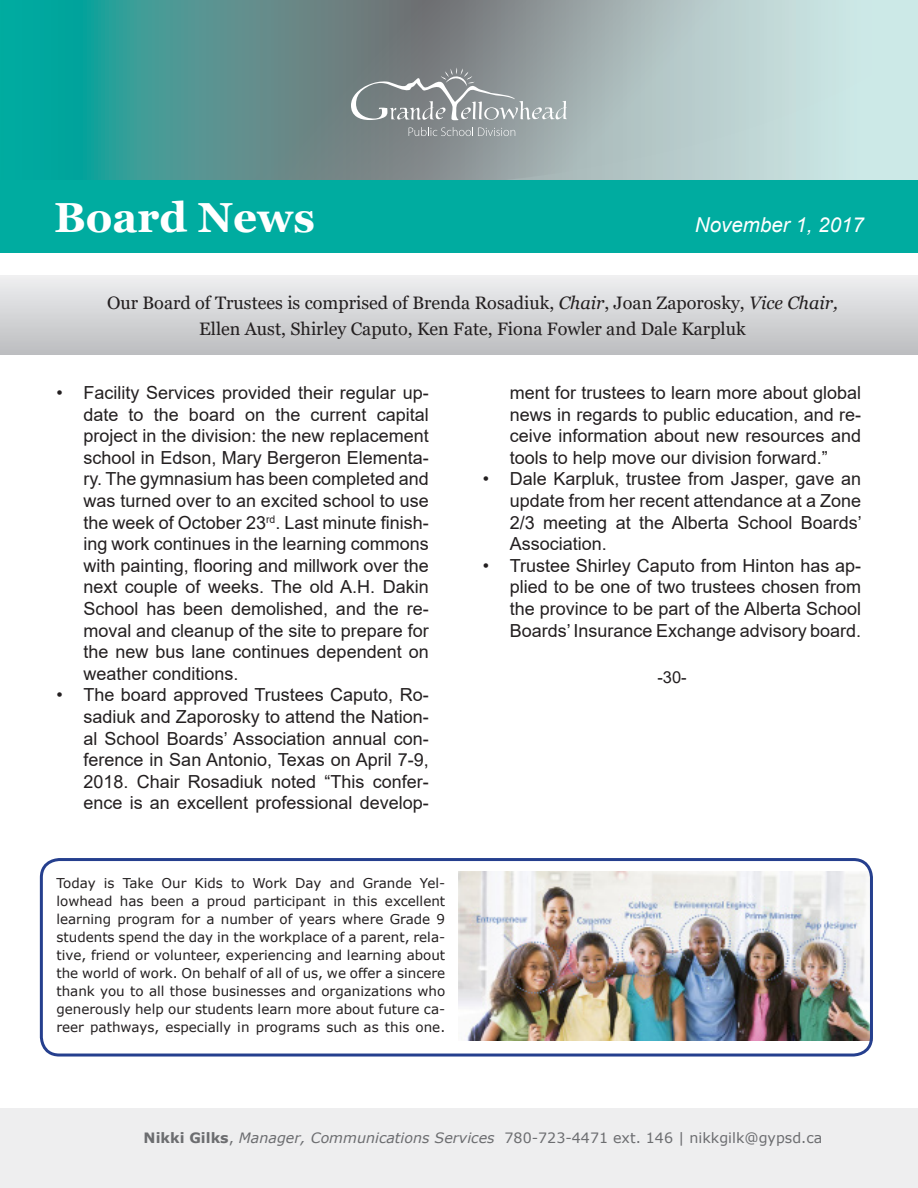
<style>
.page{position:relative;width:918px;height:1188px;background:#fff}
.page>*{position:absolute;margin:0;border:0;box-sizing:border-box;transform-origin:0 0}
.t1{font:700 42px "Georgia";color:#fff}
.t2{font:italic 20.55px "Arial";color:#fff}
.t3{font:18px/21.6px "Arial";color:#231f20;text-align:justify}
.t4{font:18px/25.5px "Georgia";color:#231f20;text-align:center}
.Bulleted_List{font:16.5px "Arial";color:#231f20}
.t5{font:14.25px "Verdana";color:#6c6d70}
.Body_Copy{font:13.5px/18px "Verdana";color:#231f20;text-align:justify}
.s1{font-style:italic}
.s2{font-weight:700}
</style>
<div class="page">
<svg style="left:0;top:0;width:918px;height:180px;background:#7eadab"></svg>
<div style="left:0;top:275px;width:918px;height:80px;background:linear-gradient(to bottom,#eff0f1,#bcbdc0)"></div>
<svg style="left:409px;top:127px;width:106px;height:9px"></svg>
<svg style="left:351px;top:68px;width:216px;height:52px;background:#949b9d"></svg>
<div style="left:0;top:180px;width:918px;height:73px;background:#00aca0"></div>
<div style="left:0;top:1108px;width:918px;height:80px;background:#eeeeef"></div>
<img style="left:458px;top:871px;width:411px;height:170px">
<div style="left:40px;top:858px;width:833px;height:199px;border:3px solid #253f8e;border-radius:18px"></div>
<p class="t1" style="left:54px;top:191px;width:262px">Board News</p>
<p class="t2" style="left:695px;top:212px;width:171px">November 1, 2017</p>
<p class="t4" style="left:107px;top:290px;width:732px">Our Board of Trustees is comprised of Brenda Rosadiuk, <span class="s1">Chair</span>, Joan Zaporosky, <span class="s1">Vice Chair,<br></span>Ellen Aust, Shirley Caputo, Ken Fate, Fiona Fowler and Dale Karpluk</p>
<p class="t3" style="left:83px;top:382px;width:347px;text-indent:-27px">• Facility Services provided their regular up&shy;date to the board on the current capital project in the division: the new replacement school in Edson, Mary Bergeron Elementa&shy;ry. The gymnasium has been completed and was turned over to an excited school to use the week of October 23<sup>rd</sup>. Last minute finish&shy;ing work continues in the learning commons with painting, flooring and millwork over the next couple of weeks. The old A.H. Dakin School has been demolished, and the re&shy;moval and cleanup of the site to prepare for the new bus lane continues dependent on weather conditions.</p>
<p class="t3" style="left:83px;top:684px;width:347px;text-indent:-27px">• The board approved Trustees Caputo, Ro&shy;sadiuk and Zaporosky to attend the Nation&shy;al School Boards’ Association annual con&shy;ference in San Antonio, Texas on April 7-9, 2018. Chair Rosadiuk noted “This confer&shy;ence is an excellent professional develop-</p>
<p class="Body_Copy" style="left:56px;top:874px;width:390px">Today is Take Our Kids to Work Day and Grande Yel&shy;lowhead has been a proud participant in this excellent learning program for a number of years where Grade 9 students spend the day in the workplace of a parent, rela&shy;tive, friend or volunteer, experiencing and learning about the world of work. On behalf of all of us, we offer a sincere thank you to all those businesses and organizations who generously help our students learn more about future ca&shy;reer pathways, especially in programs such as this one.</p>
<p class="t3" style="left:510px;top:382px;width:353px">ment for trustees to learn more about global news in regards to public education, and re&shy;ceive information about new resources and tools to help move our division forward.”</p>
<p class="t3" style="left:510px;top:468px;width:354px;text-indent:-27px">• Dale Karpluk, trustee from Jasper, gave an update from her recent attendance at a Zone 2/3 meeting at the Alberta School Boards’ Association.</p>
<p class="t3" style="left:510px;top:554px;width:353px;text-indent:-27px">• Trustee Shirley Caputo from Hinton has ap&shy;plied to be one of two trustees chosen from the province to be part of the Alberta School Boards’ Insurance Exchange advisory board.</p>
<p class="Bulleted_List" style="left:657px;top:665px;width:31px">-30-</p>
<p class="t5" style="left:144px;top:1128px;width:680px"><span class="s2">Nikki Gilks</span>, <span class="s1">Manager, Communications Services</span> 780-723-4471 ext. 146 | nikkgilk@gypsd.ca</p>
</div>
